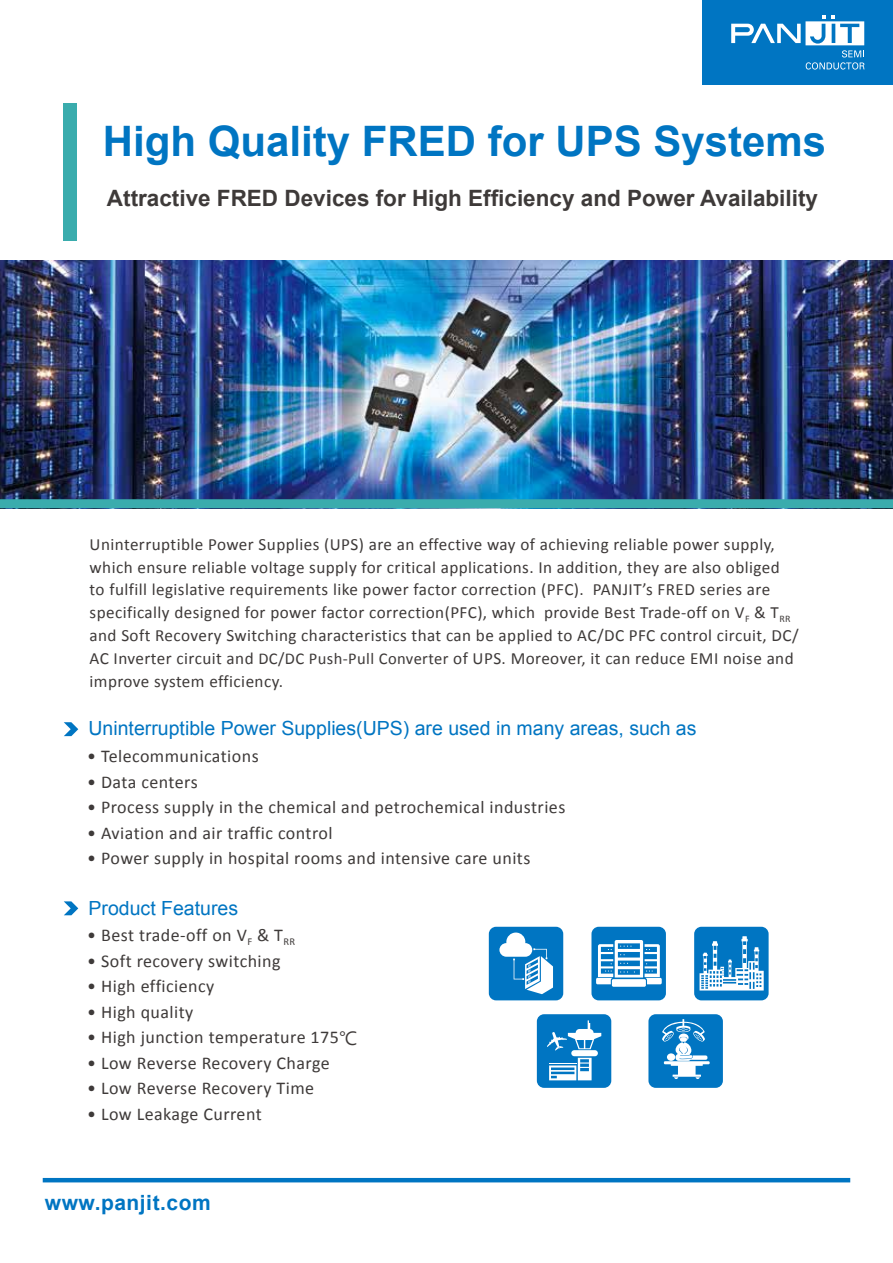
<style>
.page{position:relative;width:893px;height:1263px;background:#fff}
.page>*{position:absolute;margin:0;border:0;box-sizing:border-box;transform-origin:0 0}
.t1{font:700 42px "Arial";color:#0075c2}
.t2{font:700 22.5px "Arial";color:#3e3a39}
.t3{font:700 21px "Arial";letter-spacing:.025em;color:#0075c2}
.t4{font:19.5px "Arial";color:#0075c2}
.t5{font:18px "Calibri";letter-spacing:.025em;color:#3e3a39}
.t6{font:17.1px/22.8px "Calibri";letter-spacing:.025em;color:#3e3a39}
.s1{font-size:16.5px}
.s2{font-family:"Microsoft Jheng Hei"}
</style>
<div class="page">
<div style="left:702px;top:0;width:191px;height:85px;background:#0075c2"></div>
<svg style="left:731px;top:15px;width:133px;height:55px"></svg>
<hr style="left:43px;top:1178px;width:807px;height:4px;background:#0075c2">
<img style="left:0;top:261px;width:893px;height:238px">
<div style="left:0;top:499px;width:893px;height:9px;background:#3aacad"></div>
<svg style="left:64px;top:722px;width:14px;height:14px"></svg>
<div style="left:64px;top:103px;width:13px;height:138px;background:#3aacad"></div>
<svg style="left:64px;top:901px;width:14px;height:14px"></svg>
<div style="left:489px;top:927px;width:74px;height:73px;background:#0075c2;border-radius:7px"></div>
<svg style="left:499px;top:932px;width:54px;height:62px"></svg>
<div style="left:591px;top:927px;width:75px;height:73px;background:#0075c2;border-radius:7px"></div>
<div style="left:612px;top:979px;width:34px;height:8px;background:#fff;border-radius:2px"></div>
<svg style="left:596px;top:940px;width:66px;height:44px"></svg>
<div style="left:537px;top:1014px;width:74px;height:74px;background:#0075c2;border-radius:7px"></div>
<div style="left:571px;top:1050px;width:27px;height:6px;background:#fff;border-radius:3px"></div>
<svg style="left:549px;top:1058px;width:43px;height:22px"></svg>
<svg style="left:547px;top:1020px;width:54px;height:30px"></svg>
<div style="left:648px;top:1014px;width:75px;height:74px;background:#0075c2;border-radius:7px"></div>
<svg style="left:662px;top:1019px;width:48px;height:60px"></svg>
<div style="left:667px;top:1053px;width:8px;height:8px;background:#fff;border-radius:50%"></div>
<div style="left:694px;top:927px;width:75px;height:73px;background:#0075c2;border-radius:7px"></div>
<svg style="left:699px;top:936px;width:65px;height:54px"></svg>
<h1 class="t1" style="left:103px;top:114px;width:725px">High Quality FRED for UPS Systems</h1>
<h2 class="t2" style="left:107px;top:184px;width:713px">Attractive FRED Devices for High Efficiency and Power Availability</h2>
<p class="t6" style="left:90px;top:532px;width:711px">Uninterruptible Power Supplies (UPS) are an effective way of achieving reliable power supply, which ensure reliable voltage supply for critical applications. In addition, they are also obliged to fulfill legislative requirements like power factor correction (PFC). PANJIT’s FRED series are specifically designed for power factor correction(PFC), which provide Best Trade-off on V<sub>F</sub> &amp; T<sub>RR </sub>and Soft Recovery Switching characteristics that can be applied to AC/DC PFC control circuit, DC/ AC Inverter circuit and <span class="s1">DC/DC Push-Pull Converter</span> of UPS. Moreover, it can reduce EMI noise and improve system efficiency.</p>
<p class="t4" style="left:89px;top:716px;width:609px">Uninterruptible Power Supplies(UPS) are used in many areas, such as</p>
<p class="t5" style="left:87px;top:745px;width:173px">• Telecommunications</p>
<p class="t5" style="left:87px;top:771px;width:112px">• Data centers</p>
<p class="t5" style="left:87px;top:796px;width:480px">• Process supply in the chemical and petrochemical industries</p>
<p class="t5" style="left:87px;top:822px;width:247px">• Aviation and air traffic control</p>
<p class="t5" style="left:87px;top:847px;width:445px">• Power supply in hospital rooms and intensive care units</p>
<p class="t4" style="left:89px;top:895px;width:151px">Product Features</p>
<p class="t5" style="left:87px;top:924px;width:209px">• Best trade-off on V<sub>F</sub> &amp; T<sub>RR</sub></p>
<p class="t5" style="left:87px;top:950px;width:195px">• Soft recovery switching</p>
<p class="t5" style="left:87px;top:975px;width:129px">• High efficiency</p>
<p class="t5" style="left:87px;top:1001px;width:108px">• High quality</p>
<p class="t5" style="left:87px;top:1026px;width:272px">• High junction temperature 175<span class="s2">℃</span></p>
<p class="t5" style="left:87px;top:1052px;width:244px">• Low Reverse Recovery Charge</p>
<p class="t5" style="left:87px;top:1077px;width:228px">• Low Reverse Recovery Time</p>
<p class="t5" style="left:87px;top:1103px;width:176px">• Low Leakage Current</p>
<p class="t3" style="left:45px;top:1189px;width:167px">www.panjit.com</p>
</div>
